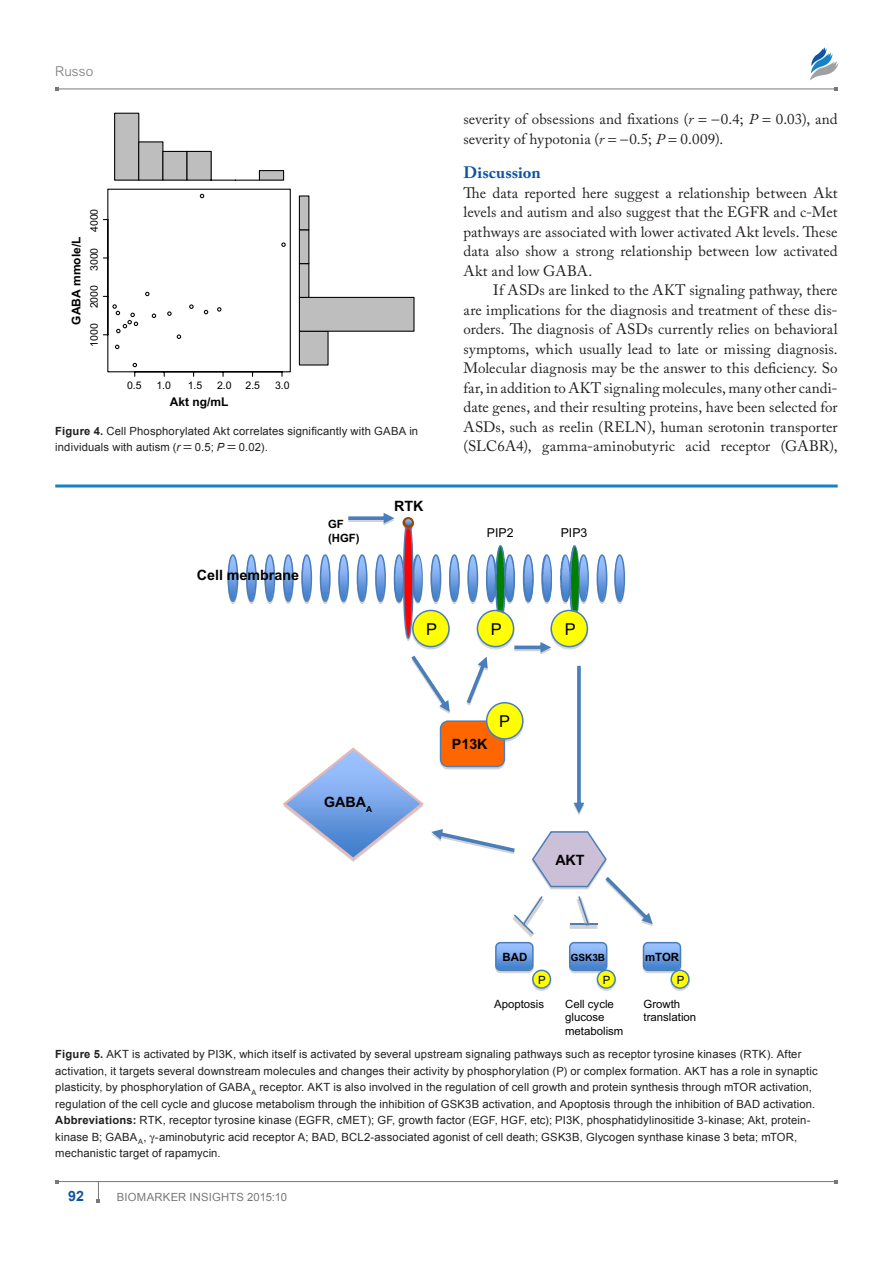
<style>
.page{position:relative;width:893px;height:1263px;background:#fff}
.page>*{position:absolute;margin:0;border:0;box-sizing:border-box;transform-origin:0 0}
.t1{font:700 16.5px "Adobe Caslon Pro";color:#1055a4}
.t2{font:16.35px "Arial";color:#000}
.Tx{font:15px/19.5px "Adobe Caslon Pro";letter-spacing:.005em;color:#231f20}
.TxF{font:15px/19.5px "Adobe Caslon Pro";letter-spacing:.005em;color:#231f20;text-align:justify}
.t3{font:700 14.25px "Arial";color:#000}
.t4{font:700 14.25px "Arial";color:#1055a4}
.t5{font:300 13.5px "Arial MT Std";letter-spacing:.005em;color:#76787b}
.t6{font:12.3px "Arial";color:#000}
.t7{font:700 12px "Arial";color:#000}
.t8{font:11.4px/13.6px "Arial";color:#000}
.t9{font:700 11.4px/13.6px "Arial";color:#000}
.FigC{font:11.25px/16.5px "Arial";letter-spacing:.015em;color:#231f20}
.FigC-2{font:700 11.25px "Arial";letter-spacing:.02em;color:#231f20}
.t10{font:11.25px "Arial";letter-spacing:.015em;color:#76787b}
.t11{font:10.5px "Arial";color:#000}
.t12{font:700 10.05px "Arial";color:#000}
.s1{font-weight:700}
.s2{font-style:italic}
.s3{font-weight:400}
</style>
<div class="page">
<hr style="left:57px;top:89px;width:779px;height:1px;background:#76787b">
<hr style="left:57px;top:1181px;width:779px;height:1px;background:#76787b">
<img style="left:810px;top:47px;width:29px;height:33px">
<svg style="left:97px;top:1182px;width:3px;height:20px"></svg>
<hr style="left:55px;top:484px;width:783px;height:3px;background:#1582c5">
<svg style="left:228px;top:554px;width:10px;height:50px"></svg>
<svg style="left:246px;top:554px;width:11px;height:50px"></svg>
<svg style="left:264px;top:554px;width:11px;height:50px"></svg>
<svg style="left:283px;top:513px;width:407px;height:478px"></svg>
<img style="left:394px;top:519px;width:29px;height:85px">
<img style="left:486px;top:545px;width:94px;height:75px">
<svg style="left:102px;top:188px;width:189px;height:189px"></svg>
<div style="left:114px;top:113px;width:25px;height:68px;background:#bebebe;border:1px solid #000"></div>
<div style="left:138px;top:141px;width:25px;height:40px;background:#bebebe;border:1px solid #000"></div>
<div style="left:162px;top:151px;width:26px;height:30px;background:#bebebe;border:1px solid #000"></div>
<svg style="left:186px;top:150px;width:73px;height:31px"></svg>
<div style="left:259px;top:170px;width:25px;height:11px;background:#bebebe;border:1px solid #000"></div>
<div style="left:299px;top:331px;width:30px;height:34px;background:#bebebe;border:1px solid #000"></div>
<div style="left:299px;top:297px;width:115px;height:35px;background:#bebebe;border:1px solid #000"></div>
<div style="left:299px;top:263px;width:10px;height:35px;background:#bebebe;border:1px solid #000"></div>
<div style="left:299px;top:229px;width:10px;height:35px;background:#bebebe;border:1px solid #000"></div>
<div style="left:299px;top:195px;width:10px;height:35px;background:#bebebe;border:1px solid #000"></div>
<p class="t5" style="left:55px;top:63px;width:39px">Russo</p>
<p class="t7" style="left:69px;top:324px;width:90px;rotate:-90deg">GABA mmole/L</p>
<p class="t11" style="left:88px;top:232px;width:25px;rotate:-90deg">4000</p>
<p class="t11" style="left:88px;top:271px;width:25px;rotate:-90deg">3000</p>
<p class="t11" style="left:88px;top:308px;width:25px;rotate:-90deg">2000</p>
<p class="t11" style="left:88px;top:347px;width:25px;rotate:-90deg">1000</p>
<p class="t11" style="left:217px;top:379px;width:16px">2.0</p>
<p class="t11" style="left:246px;top:379px;width:16px">2.5</p>
<p class="t11" style="left:275px;top:379px;width:16px">3.0</p>
<p class="FigC" style="left:55px;top:423px;width:364px"><span class="s1">Figure 4.</span> Cell Phosphorylated Akt correlates significantly with GABA in individuals with autism (<span class="s2">r</span></p>
<p class="t11" style="left:127px;top:379px;width:16px">0.5</p>
<p class="t11" style="left:156px;top:379px;width:16px">1.0</p>
<p class="t11" style="left:188px;top:379px;width:16px">1.5</p>
<p class="t7" style="left:170px;top:394px;width:60px">Akt ng/mL</p>
<p class="FigC" style="left:195px;top:439px;width:31px">0.5; <span class="s2">P</span></p>
<p class="FigC" style="left:239px;top:439px;width:30px">0.02).</p>
<p class="t3" style="left:197px;top:566px;width:104px">Cell membrane</p>
<p class="t9" style="left:328px;top:517px;width:33px">GF (HGF)</p>
<p class="t3" style="left:394px;top:498px;width:31px">RTK</p>
<p class="t2" style="left:426px;top:620px;width:12px">P</p>
<p class="Tx" style="left:463px;top:109px;width:376px">severity of obsessions and fixations (<span class="s2">r</span> −0.4; <span class="s2">P</span> 0.03), and severity of hypotonia (<span class="s2">r</span> −0.5; <span class="s2">P</span> 0.009).</p>
<h1 class="t1" style="left:463px;top:163px;width:79px">Discussion</h1>
<p class="TxF" style="left:463px;top:183px;width:376px">The data reported here suggest a relationship between Akt levels and autism and also suggest that the EGFR and c-Met pathways are associated with lower activated Akt levels. These data also show a strong relationship between low activated Akt and low GABA.</p>
<p class="Tx" style="left:463px;top:280px;width:376px;text-align:justify;text-indent:30px">If ASDs are linked to the AKT signaling pathway, there are implications for the diagnosis and treatment of these dis&shy;orders. The diagnosis of ASDs currently relies on behavioral symptoms, which usually lead to late or missing diagnosis.<br>Molecular diagnosis may be the answer to this deficiency. So far, in addition to AKT signaling molecules, many other candi&shy;date genes, and their resulting proteins, have been selected for ASDs, such as reelin (RELN), human serotonin transporter (SLC6A4), gamma-aminobutyric acid receptor (GABR),</p>
<p class="t6" style="left:487px;top:526px;width:28px">PIP2</p>
<p class="t6" style="left:561px;top:526px;width:28px">PIP3</p>
<p class="t2" style="left:491px;top:620px;width:12px">P</p>
<p class="t2" style="left:565px;top:620px;width:12px">P</p>
<p class="t3" style="left:324px;top:794px;width:49px">GABA<sub>A</sub></p>
<p class="t3" style="left:452px;top:735px;width:37px">P13K</p>
<p class="t2" style="left:499px;top:711px;width:12px">P</p>
<p class="t3" style="left:555px;top:851px;width:31px">AKT</p>
<p class="t9" style="left:503px;top:950px;width:26px">BAD</p>
<p class="t12" style="left:571px;top:951px;width:36px">GSK3B</p>
<p class="t8" style="left:538px;top:973px;width:9px">P</p>
<p class="t8" style="left:603px;top:973px;width:9px">P</p>
<p class="t9" style="left:677px;top:946px;width:9px;line-height:22.5px;text-indent:-32px">mTOR<br><span class="s3">P</span></p>
<p class="t8" style="left:494px;top:997px;width:52px">Apoptosis</p>
<p class="t8" style="left:565px;top:997px;width:60px">Cell cycle glucose metabolism</p>
<p class="t8" style="left:643px;top:997px;width:54px">Growth translation</p>
<p class="FigC-2" style="left:55px;top:1047px;width:60px">Figure 5. <span class="s3">AKT</span></p>
<p class="FigC" style="left:132px;top:1046px;width:620px">is activated by PI 3K, which itself is activated by several upstream signaling pathways such as receptor tyrosine kinases (RTK</p>
<p class="FigC" style="left:767px;top:1046px;width:36px">). After</p>
<p class="FigC" style="left:55px;top:1062px;width:638px">activation, it targets several downstream molecules and changes their activity by phosphorylation (P) or complex formation. AKT</p>
<p class="FigC" style="left:710px;top:1062px;width:109px">has a role in synaptic</p>
<p class="FigC" style="left:55px;top:1079px;width:261px">plasticity, by phosphorylation of GABA<sub>A</sub> receptor. AKT</p>
<p class="FigC" style="left:333px;top:1079px;width:409px">is also involved in the regulation of cell growth and protein synthesis through mTOR</p>
<p class="FigC" style="left:760px;top:1079px;width:54px">activation,</p>
<p class="FigC" style="left:55px;top:1095px;width:395px">regulation of the cell cycle and glucose metabolism through the inhibition of GSK</p>
<p class="FigC" style="left:465px;top:1095px;width:352px">3B activation, and Apoptosis through the inhibition of BAD activation.</p>
<p class="FigC-2" style="left:55px;top:1113px;width:93px">Abbreviations: <span class="s3">RTK</span></p>
<p class="FigC" style="left:163px;top:1112px;width:189px">, receptor tyrosine kinase (EG FR, cMET</p>
<p class="FigC" style="left:55px;top:1112px;width:757px;text-indent:312px">); GF, growth factor (EG F, HG F, etc); PI 3K, phosphatidylinositide 3-kinase; Akt, protein&shy;kinase B; GABA<sub>A</sub>, -aminobutyric acid receptor A; BAD, BCL2-associated agonist of cell death; GSK</p>
<p class="FigC" style="left:566px;top:1128px;width:214px">3B, Glycogen synthase kinase 3 beta; mTOR</p>
<p class="FigC" style="left:794px;top:1128px;width:5px">,</p>
<p class="FigC" style="left:55px;top:1145px;width:167px">mechanistic target of rapamycin.</p>
<p class="t4" style="left:68px;top:1186px;width:17px">92</p>
<p class="t10" style="left:117px;top:1189px;width:172px">Biomarker I nsights 2015:10</p>
</div>
